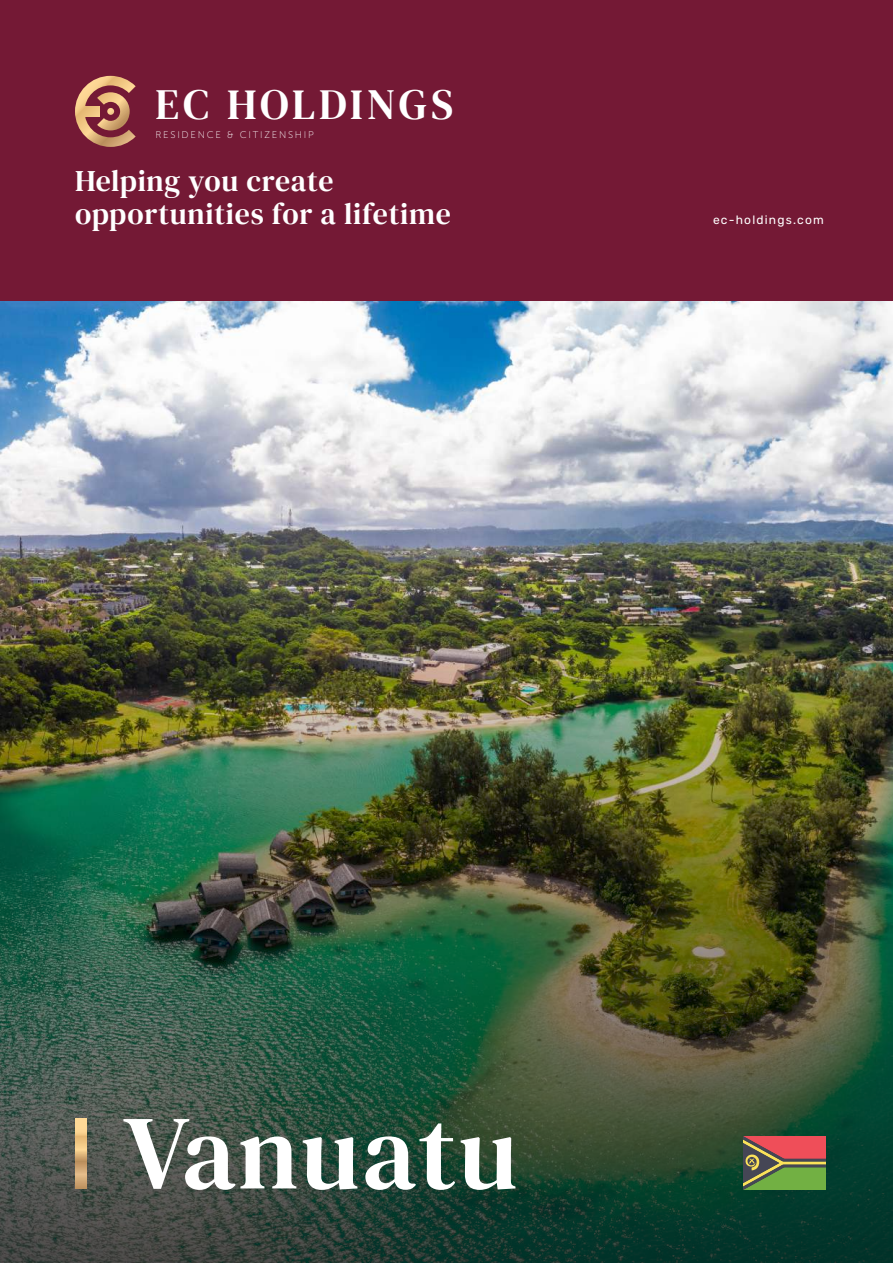
<style>
.page{position:relative;width:893px;height:1263px;background:#fff}
.page>*{position:absolute;margin:0;border:0;box-sizing:border-box;transform-origin:0 0}
.t1{font:105px "DM Serif Text";letter-spacing:.02em;color:#fff}
.t2{font:42.9px "DM Serif Text";letter-spacing:.085em;color:#fff}
.t3{font:30px/33px "DM Serif Text";letter-spacing:.025em;color:#fff}
.t4{font:12px "Rubik";letter-spacing:.1em;color:#fff}
.t5{font:9.6px "Museo Sans 100";letter-spacing:.18em;color:#fff}
</style>
<div class="page">
<img style="left:0;top:300px;width:893px;height:231px">
<div style="left:0;top:0;width:893px;height:300px;background:#741935"></div>
<img style="left:0;top:531px;width:893px;height:732px">
<svg style="left:75px;top:76px;width:61px;height:71px"></svg>
<svg style="left:75px;top:1118px;width:12px;height:70px"></svg>
<svg style="left:743px;top:1137px;width:82px;height:52px;background:#9a7950"></svg>
<h2 class="t2" style="left:156px;top:80px;width:299px">EC HOLDINGS</h2>
<p class="t5" style="left:156px;top:129px;width:160px">RESIDENCE &amp; CITIZENSHIP</p>
<p class="t3" style="left:75px;top:165px;width:377px">Helping you create opportunities for a lifetime</p>
<p class="t4" style="left:713px;top:213px;width:112px">ec-holdings.com</p>
<h1 class="t1" style="left:123px;top:1092px;width:396px">Vanuatu</h1>
</div>
